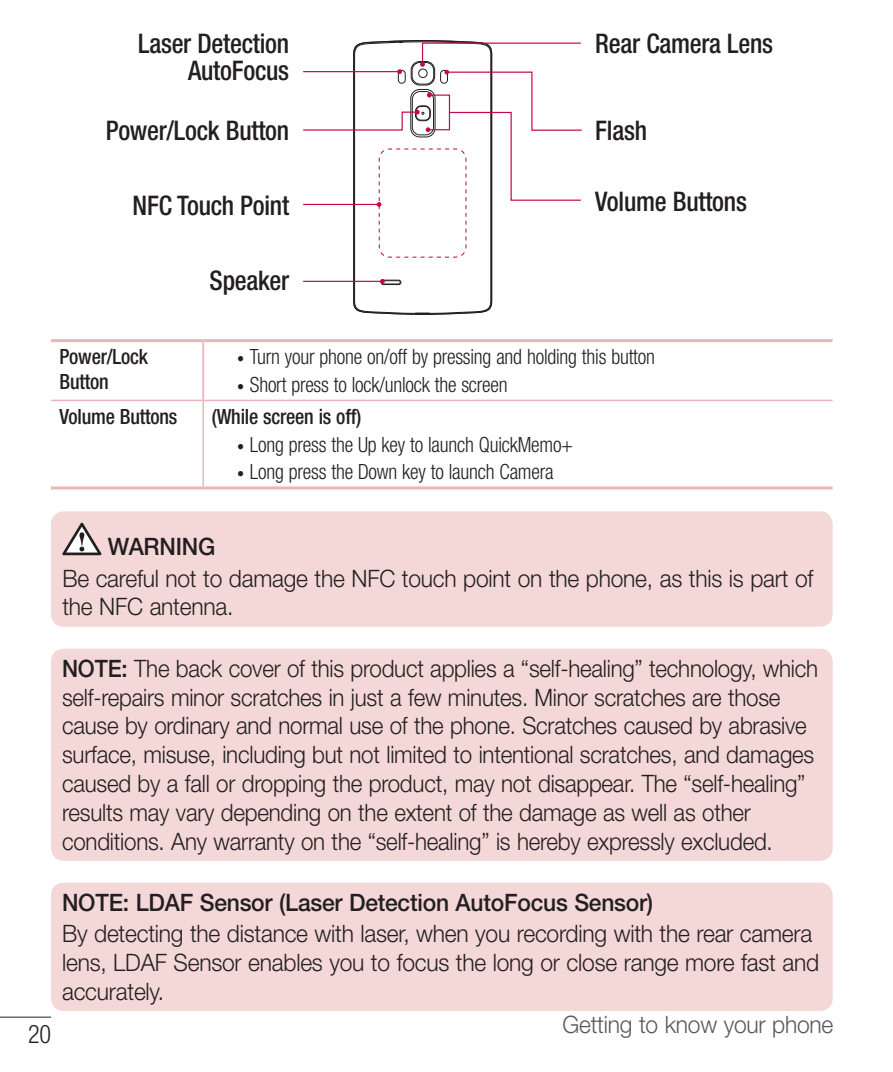
<style>
.page{position:relative;width:893px;height:1072px;background:#fff}
.page>*{position:absolute;margin:0;border:0;box-sizing:border-box;transform-origin:0 0}
.t1{font:500 condensed 27px/27px "Helvetica Neue LT Pro";letter-spacing:-.01em;color:#231f20;text-align:right;scale:.95 1}
.t2{font:300 condensed 25.5px "Helvetica Neue LT Pro";color:#231f20;scale:.95 1}
.t3{font:300 24px/28.8px "Helvetica Neue LT Pro";letter-spacing:-.01em;color:#231f20;scale:.93 1}
.t4{font:300 24px/28.8px "Helvetica Neue LT Pro";letter-spacing:-.01em;color:#231f20;scale:.95 1}
.t5{font:500 24px "Helvetica Neue LT Pro";letter-spacing:-.01em;color:#231f20;scale:.95 1}
.t6{font:300 24px "Helvetica Neue LT Pro";letter-spacing:-.01em;color:#58595b;scale:.95 1}
.t7{font:300 condensed 21px "Helvetica Neue LT Pro";letter-spacing:-.01em;color:#231f20;scale:.95 1}
.t8{font:500 condensed 21px/25.2px "Helvetica Neue LT Pro";letter-spacing:-.01em;color:#231f20;scale:.95 1}
.s1{font-size:15px}
.s2{font-weight:500}
</style>
<div class="page">
<hr style="left:0;top:1016px;width:51px;height:1px;background:#231f20">
<svg style="left:303px;top:40px;width:279px;height:275px"></svg>
<hr style="left:202px;top:401px;width:2px;height:85px;background:#ebb6b9">
<hr style="left:51px;top:486px;width:152px;height:3px;background:#ebb6b9">
<hr style="left:203px;top:486px;width:629px;height:3px;background:#ebb6b9">
<hr style="left:51px;top:399px;width:152px;height:2px;background:#ebb6b9">
<hr style="left:203px;top:399px;width:629px;height:2px;background:#ebb6b9">
<hr style="left:202px;top:342px;width:2px;height:57px;background:#ebb6b9">
<hr style="left:51px;top:339px;width:152px;height:3px;background:#ebb6b9">
<hr style="left:203px;top:339px;width:629px;height:3px;background:#ebb6b9">
<div style="left:51px;top:511px;width:782px;height:115px;background:#f4d7d7;border-radius:13px"></div>
<svg style="left:62px;top:522px;width:39px;height:33px"></svg>
<div style="left:51px;top:648px;width:782px;height:212px;background:#f4d7d7;border-radius:13px"></div>
<div style="left:51px;top:882px;width:782px;height:128px;background:#f4d7d7;border-radius:13px"></div>
<p class="t1" style="left:138px;top:30px;width:160px">Laser Detection<br>AutoFocus</p>
<p class="t1" style="left:595px;top:30px;width:189px">Rear Camera Lens</p>
<p class="t1" style="left:106px;top:117px;width:194px">Power/Lock Button</p>
<p class="t1" style="left:595px;top:117px;width:56px">Flash</p>
<p class="t1" style="left:133px;top:192px;width:166px">NFC Touch Point</p>
<p class="t1" style="left:595px;top:187px;width:161px">Volume Buttons</p>
<p class="t1" style="left:210px;top:266px;width:85px">Speaker</p>
<p class="t8" style="left:60px;top:344px;width:95px">Power/Lock<br>Button</p>
<p class="t7" style="left:237px;top:345px;width:441px"><span class="s1">•</span> Turn your phone on/off by pressing and holding this button</p>
<p class="t7" style="left:237px;top:372px;width:286px"><span class="s1">•</span> Short press to lock/unlock the screen</p>
<p class="t8" style="left:60px;top:403px;width:126px">Volume Buttons</p>
<p class="t8" style="left:212px;top:403px;width:159px">(While screen is off)</p>
<p class="t7" style="left:237px;top:432px;width:355px"><span class="s1">•</span> Long press the Up key to launch QuickMemo+</p>
<p class="t7" style="left:237px;top:460px;width:335px"><span class="s1">•</span> Long press the Down key to launch Camera</p>
<p class="t5" style="left:108px;top:532px;width:115px">WARNING</p>
<p class="t4" style="left:62px;top:563px;width:792px">Be careful not to damage the NFC touch point on the phone, as this is part of the NFC antenna.</p>
<p class="t3" style="left:62px;top:653px;width:814px"><span class="s2">NOTE:</span> The back cover of this product applies a “self-healing” technology, which self-repairs minor scratches in just a few minutes. Minor scratches are those cause by ordinary and normal use of the phone. Scratches caused by abrasive surface, misuse, including but not limited to intentional scratches, and damages caused by a fall or dropping the product, may not disappear. The “self-healing” results may vary depending on the extent of the damage as well as other conditions. Any warranty on the “self-healing” is hereby expressly excluded.</p>
<p class="t5" style="left:62px;top:888px;width:624px">NOTE: LDAF Sensor (Laser Detection AutoFocus Sensor)</p>
<p class="t4" style="left:62px;top:918px;width:798px">By detecting the distance with laser, when you recording with the rear camera lens, LDAF Sensor enables you to focus the long or close range more fast and accurately.</p>
<p class="t2" style="left:28px;top:1019px;width:26px">20</p>
<p class="t6" style="left:562px;top:1009px;width:287px">Getting to know your phone</p>
</div>
